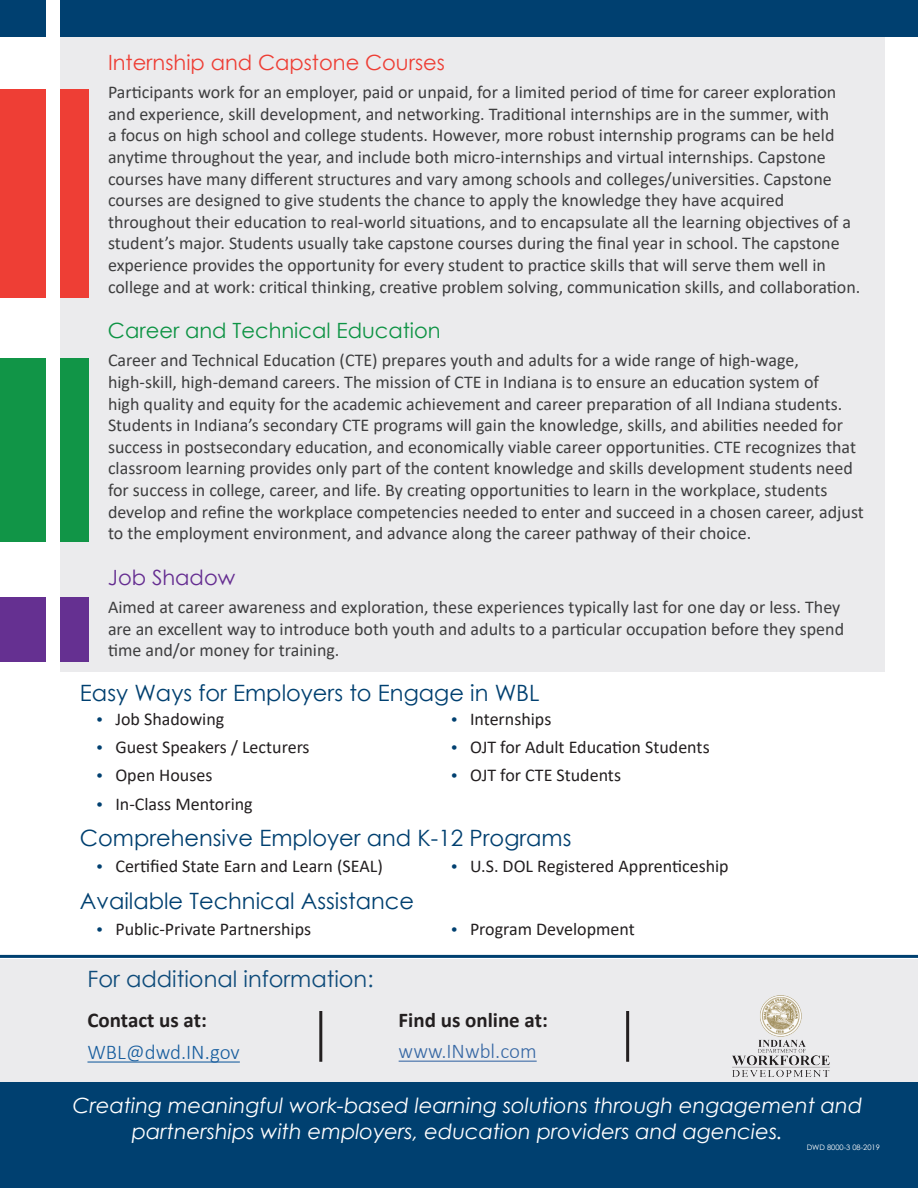
<style>
.page{position:relative;width:918px;height:1188px;background:#fff}
.page>*{position:absolute;margin:0;border:0;box-sizing:border-box;transform-origin:0 0}
.heading_2{font:22.5px "Century Gothic";color:#004070}
.heading_3{font:22.5px "Century Gothic";color:#004070}
.body{font:22.5px "Century Gothic";color:#0e4b7a}
.t1{font:italic 21px/25.2px "Century Gothic";color:#fff;text-align:center}
.heading_2-2{font:21px "Century Gothic";color:#ee3e35}
.heading_2-3{font:21px "Century Gothic";color:#0d9344}
.body-2{font:700 21px "Calibri";color:#231f20}
.t2{font:300 21px "Calibri";color:#175d9e}
.body-3{font:300 21px "Calibri";color:#3667a4}
.heading_2-4{font:21px "Century Gothic";color:#652d91}
.body-4{font:18px/21.6px "Calibri";color:#3e3e3f}
.t3{font:18px "Calibri";color:#231f20}
.t4{font:7.5px "Century Gothic";color:#fff}
.s1{font-family:"Century Gothic";font-size:15px;color:#004070}
.s2{font-size:15px;color:#004070}
</style>
<div class="page">
<div style="left:54px;top:0;width:831px;height:672px;background:#e6e7e9"></div>
<div style="left:0;top:959px;width:918px;height:229px;background:#e6e7e9"></div>
<div style="left:0;top:90px;width:89px;height:208px;background:#ee3e35"></div>
<div style="left:0;top:359px;width:89px;height:183px;background:#119547"></div>
<div style="left:0;top:597px;width:89px;height:65px;background:#653091"></div>
<hr style="left:0;top:955px;width:918px;height:3px;background:#004070">
<div style="left:0;top:1082px;width:918px;height:106px;background:#004070"></div>
<div style="left:0;top:0;width:918px;height:37px;background:#004070"></div>
<div style="left:46px;top:0;width:14px;height:672px;background:#fff"></div>
<hr style="left:399px;top:1061px;width:138px;height:1px;background:#3667a4">
<img style="left:732px;top:995px;width:98px;height:82px">
<hr style="left:319px;top:1011px;width:3px;height:51px;background:#231f20">
<hr style="left:626px;top:1011px;width:3px;height:51px;background:#231f20">
<hr style="left:87px;top:1062px;width:153px;height:1px;background:#175d9e">
<p class="heading_2-2" style="left:108px;top:47px;width:339px">Internship and Capstone Courses</p>
<p class="body-4" style="left:108px;top:81px;width:754px">Participants work for an employer, paid or unpaid, for a limited period of time for career exploration and experience, skill development, and networking. Traditional internships are in the summer, with<br>a focus on high school and college students. However, more robust internship programs can be held anytime throughout the year, and include both micro-internships and virtual internships. Capstone courses have many different structures and vary among schools and colleges/universities. Capstone courses are designed to give students the chance to apply the knowledge they have acquired throughout their education to real-world situations, and to encapsulate all the learning objectives of a student’s major. Students usually take capstone courses during the final year in school. The capstone experience provides the opportunity for every student to practice skills that will serve them well in college and at work: critical thinking, creative problem solving, communication skills, and collaboration.</p>
<p class="heading_2-3" style="left:108px;top:316px;width:334px">Career and Technical Education</p>
<p class="body-4" style="left:108px;top:349px;width:757px">Career and Technical Education (CTE) prepares youth and adults for a wide range of high-wage, high-skill, high-demand careers. The mission of CTE in Indiana is to ensure an education system of<br>high quality and equity for the academic achievement and career preparation of all Indiana students.<br>Students in Indiana’s secondary CTE programs will gain the knowledge, skills, and abilities needed for success in postsecondary education, and economically viable career opportunities. CTE recognizes that classroom learning provides only part of the content knowledge and skills development students need for success in college, career, and life. By creating opportunities to learn in the workplace, students develop and refine the workplace competencies needed to enter and succeed in a chosen career, adjust to the employment environment, and advance along the career pathway of their choice.</p>
<p class="heading_2-4" style="left:108px;top:562px;width:129px">Job Shadow</p>
<p class="body-4" style="left:108px;top:596px;width:738px">Aimed at career awareness and exploration, these experiences typically last for one day or less. They are an excellent way to introduce both youth and adults to a particular occupation before they spend time and/or money for training.</p>
<p class="heading_3" style="left:80px;top:677px;width:461px">Easy Ways for Employers to Engage in WBL</p>
<p class="t3" style="left:95px;top:706px;width:131px"><span class="s1">•</span> Job Shadowing</p>
<p class="t3" style="left:95px;top:735px;width:216px"><span class="s1">•</span> Guest Speakers / Lecturers</p>
<p class="t3" style="left:95px;top:763px;width:119px"><span class="s1">•</span> Open Houses</p>
<p class="t3" style="left:95px;top:791px;width:159px"><span class="s1">•</span> In-Class Mentoring</p>
<p class="t3" style="left:450px;top:706px;width:103px"><span class="s1">•</span> Internships</p>
<p class="t3" style="left:450px;top:735px;width:261px"><span class="s1">•</span> OJT for Adult Education Students</p>
<p class="t3" style="left:450px;top:763px;width:173px"><span class="s1">•</span> OJT for CTE Students</p>
<p class="heading_2" style="left:80px;top:822px;width:493px">Comprehensive Employer and K-12 Programs</p>
<p class="t3" style="left:95px;top:854px;width:289px"><span class="s1">•</span> Certified State Earn and Learn (SEAL)</p>
<p class="t3" style="left:450px;top:854px;width:280px"><span class="s1">•</span> U.S. DOL Registered Apprenticeship</p>
<p class="heading_2" style="left:80px;top:885px;width:336px">Available Technical Assistance</p>
<p class="t3" style="left:95px;top:917px;width:217px"><span class="s1">•</span> Public-Private Partnerships</p>
<p class="t3" style="left:450px;top:917px;width:187px"><span class="s1">•</span> Program Development</p>
<p class="body" style="left:87px;top:963px;width:288px">For additional information:</p>
<p class="body-2" style="left:87px;top:1006px;width:121px">Contact us at:</p>
<p class="t2" style="left:87px;top:1039px;width:154px">WBL@dwd.IN.gov</p>
<p class="body-2" style="left:399px;top:1005px;width:151px">Find us online at:</p>
<p class="body-3" style="left:399px;top:1038px;width:140px">www.INwbl.com</p>
<p class="t1" style="left:52px;top:1093px;width:812px"><span class="s2">•</span> Creating meaningful work-based learning solutions through engagement and partnerships with employers, education providers and agencies.</p>
<p class="t4" style="left:786px;top:1142px;width:95px"><span class="s2">•</span> DWD 8000-3 08-2019</p>
</div>
